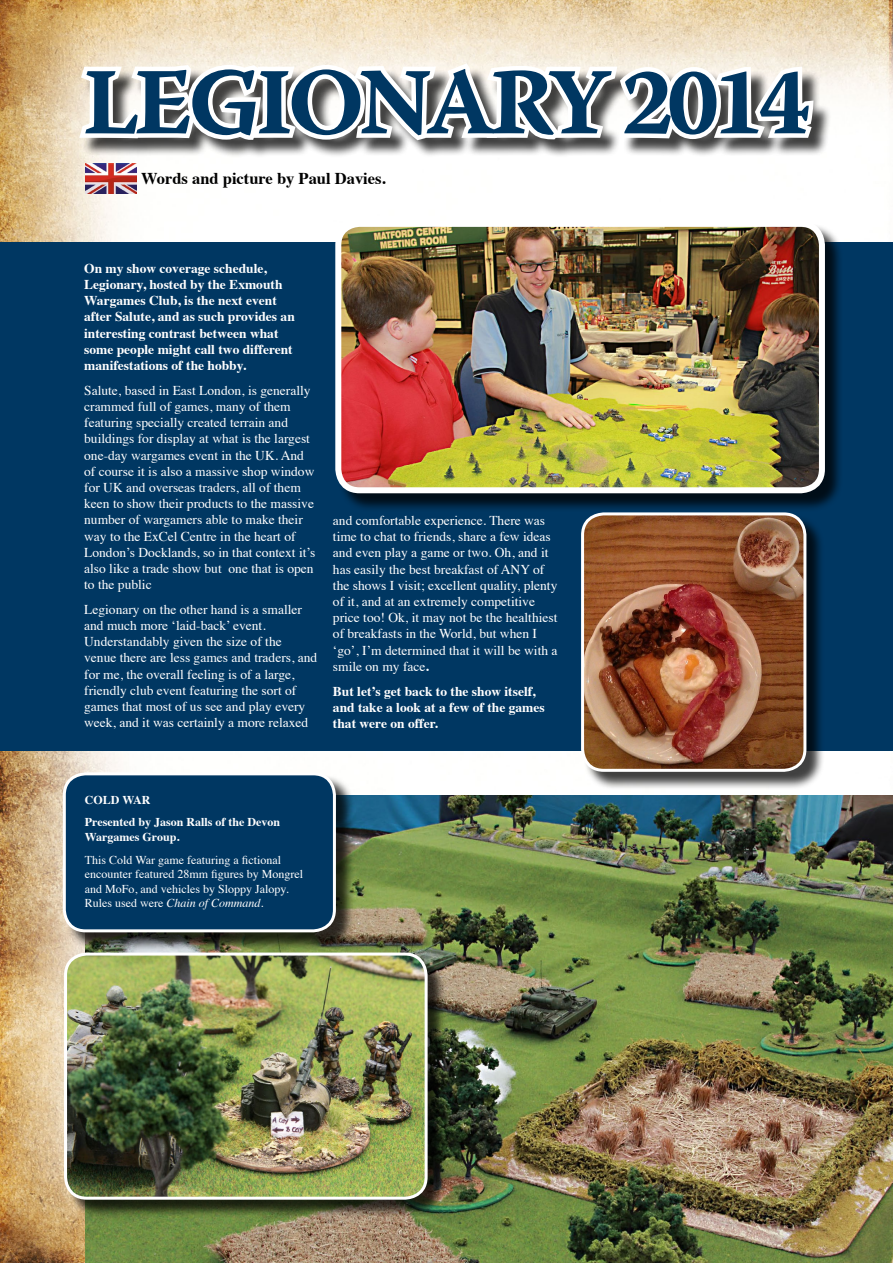
<style>
.page{position:relative;width:893px;height:1263px;background:#fff}
.page>*{position:absolute;margin:0;border:0;box-sizing:border-box;transform-origin:0 0}
.t1{font:94.5px "Warnock Pro Bold Capt";letter-spacing:-.065em;color:#003762}
.t2{font:700 16.5px "Times";color:#000}
.t3{font:13.5px/16.2px "Times";color:#fff}
.t4{font:700 13.5px/16.2px "Times";color:#fff}
.t5{font:12px/14.4px "Times";color:#fff}
.t6{font:700 12px/23px "Times";color:#fff}
.s1{font-weight:700}
.s2{font-style:italic}
</style>
<div class="page">
<img style="left:0;top:0;width:893px;height:1263px">
<img style="left:86px;top:796px;width:807px;height:467px">
<div style="left:66px;top:955px;width:380px;height:263px;background:#000;opacity:.75"></div>
<img style="left:66px;top:954px;width:360px;height:244px">
<div style="left:64px;top:952px;width:364px;height:248px;border:3px solid #fff;border-radius:21px"></div>
<div style="left:0;top:242px;width:893px;height:508px;background:#003762"></div>
<img style="left:85px;top:164px;width:51px;height:29px">
<div style="left:337px;top:223px;width:506px;height:289px;background:#000;opacity:.75"></div>
<img style="left:338px;top:224px;width:484px;height:266px">
<div style="left:335px;top:221px;width:490px;height:272px;border:6px solid #fff;border-radius:21px"></div>
<div style="left:65px;top:775px;width:289px;height:176px;background:#000;opacity:.75"></div>
<div style="left:64px;top:774px;width:270px;height:157px;background:#003762;border-radius:21px"></div>
<div style="left:63px;top:772px;width:273px;height:160px;border:3px solid #fff;border-radius:21px"></div>
<div style="left:82px;top:67px;width:750px;height:91px;background:#000;opacity:.75"></div>
<svg style="left:73px;top:58px;width:745px;height:87px"></svg>
<div style="left:583px;top:515px;width:242px;height:275px;background:#000;opacity:.75"></div>
<img style="left:583px;top:515px;width:222px;height:255px">
<div style="left:581px;top:512px;width:225px;height:260px;border:3px solid #fff;border-radius:21px"></div>
<h1 class="t1" style="left:83px;top:45px;width:729px">LEGIONARY 2014</h1>
<p class="t2" style="left:141px;top:162px;width:246px">Words and picture by Paul Davies.</p>
<p class="t4" style="left:84px;top:259px;width:212px">On my show coverage schedule, Legionary, hosted by the Exmouth Wargames Club, is the next event after Salute, and as such provides an interesting contrast between what some people might call two different manifestations of the hobby.</p>
<p class="t3" style="left:84px;top:381px;width:233px">Salute, based in East London, is generally crammed full of games, many of them featuring specially created terrain and buildings for display at what is the largest one-day wargames event in the UK. And of course it is also a massive shop window for UK and overseas traders, all of them keen to show their products to the massive number of wargamers able to make their way to the ExCel Centre in the heart of London’s Docklands, so in that context it’s also like a trade show but one that is open to the public</p>
<p class="t3" style="left:84px;top:600px;width:235px">Legionary on the other hand is a smaller and much more ‘laid-back’ event.<br>Understandably given the size of the venue there are less games and traders, and for me, the overall feeling is of a large, friendly club event featuring the sort of games that most of us see and play every week, and it was certainly a more relaxed</p>
<p class="t3" style="left:333px;top:511px;width:226px">and comfortable experience. There was time to chat to friends, share a few ideas and even play a game or two. Oh, and it has easily the best breakfast of ANY of the shows I visit; excellent quality, plenty of it, and at an extremely competitive price too! Ok, it may not be the healthiest of breakfasts in the World, but when I ‘go’, I’m determined that it will be with a smile on my face<span class="s1">.</span></p>
<p class="t4" style="left:333px;top:681px;width:213px">But let’s get back to the show itself, and take a look at a few of the games that were on offer.</p>
<p class="t6" style="left:85px;top:787px;width:197px">COLD WAR<br>Presented by Jason Ralls of the Devon</p>
<p class="t6" style="left:85px;top:824px;width:96px">Wargames Group.</p>
<p class="t5" style="left:85px;top:851px;width:220px">This Cold War game featuring a fictional encounter featured 28mm figures by Mongrel and MoFo, and vehicles by Sloppy Jalopy.<br>Rules used were <span class="s2">Chain of Command.</span></p>
</div>
